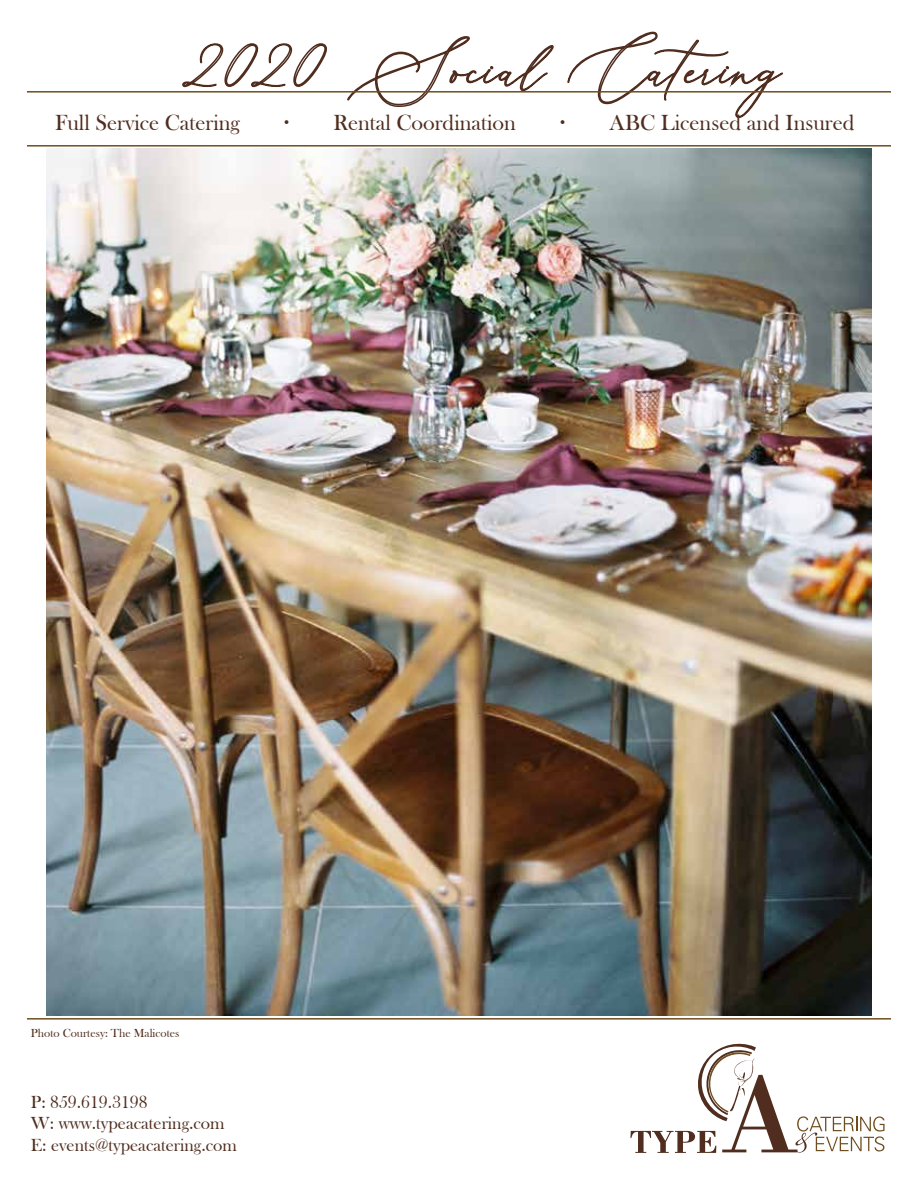
<style>
.page{position:relative;width:918px;height:1188px;background:#fff}
.page>*{position:absolute;margin:0;border:0;box-sizing:border-box;transform-origin:0 0}
.t1{font:22.5px "Bask Old Face";color:#502d1e}
.t2{font:18px/21.6px "Bask Old Face";color:#502d1e}
.t3{font:12px "Bask Old Face";color:#502d1e}
</style>
<div class="page">
<svg style="left:182px;top:43px;width:145px;height:45px"></svg>
<svg style="left:347px;top:36px;width:207px;height:71px"></svg>
<svg style="left:567px;top:31px;width:216px;height:87px"></svg>
<hr style="left:27px;top:91px;width:864px;height:2px;background:#6f4d1e">
<hr style="left:27px;top:145px;width:864px;height:2px;background:#6f4d1e">
<hr style="left:27px;top:1018px;width:864px;height:2px;background:#6f4d1e">
<svg style="left:630px;top:1043px;width:255px;height:110px"></svg>
<img style="left:47px;top:149px;width:824px;height:866px">
<p class="t1" style="left:55px;top:110px;width:186px">Full Service Catering</p>
<p class="t1" style="left:285px;top:110px;width:5px">∙</p>
<p class="t1" style="left:334px;top:110px;width:184px">Rental Coordination</p>
<p class="t1" style="left:561px;top:110px;width:5px">∙</p>
<p class="t1" style="left:610px;top:110px;width:247px">ABC Licensed and Insured</p>
<p class="t3" style="left:31px;top:1027px;width:150px">Photo Courtesy: The Malicotes</p>
<p class="t2" style="left:31px;top:1091px;width:208px">P: 859.619.3198<br>W: www.typeacatering.com<br>E: events@typeacatering.com</p>
</div>
